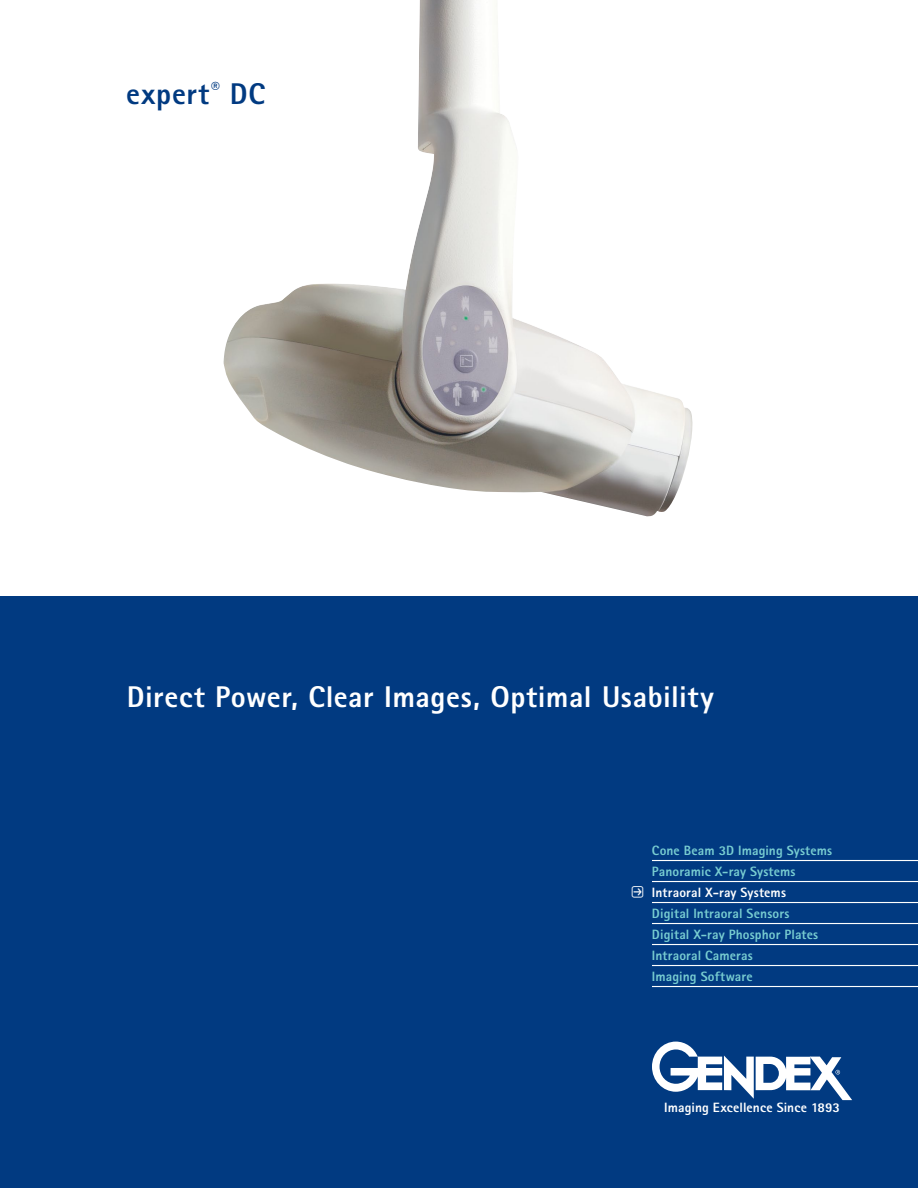
<style>
.page{position:relative;width:918px;height:1188px;background:#fff}
.page>*{position:absolute;margin:0;border:0;box-sizing:border-box;transform-origin:0 0}
.t1{font:800 30px "Rotis Sans Serif";letter-spacing:.015em;color:#fff}
.t2{font:800 30px "Rotis Sans Serif";letter-spacing:.03em;color:#013a81}
.t3{font:14.25px "Button Bonus Rounded Positive";color:#fff}
.t4{font:800 13.5px/21px "Rotis Sans Serif";letter-spacing:.01em;color:#78cdd1}
.t5{font:800 13.5px "Rotis Sans Serif";letter-spacing:.005em;color:#fff}
</style>
<div class="page">
<div style="left:0;top:597px;width:918px;height:591px;background:#013a81"></div>
<hr style="left:652px;top:860px;width:266px;height:1px;background:#fff">
<hr style="left:652px;top:881px;width:266px;height:1px;background:#fff">
<hr style="left:652px;top:902px;width:266px;height:1px;background:#fff">
<hr style="left:652px;top:923px;width:266px;height:1px;background:#fff">
<hr style="left:652px;top:944px;width:266px;height:1px;background:#fff">
<hr style="left:652px;top:965px;width:266px;height:1px;background:#fff">
<hr style="left:652px;top:986px;width:266px;height:1px;background:#fff">
<svg style="left:652px;top:1042px;width:200px;height:58px"></svg>
<img style="left:224px;top:0;width:469px;height:517px">
<h1 class="t2" style="left:126px;top:75px;width:141px">expert<sup>®</sup> DC</h1>
<h1 class="t1" style="left:127px;top:678px;width:588px">Direct Power, Clear Images, Optimal Usability</h1>
<p class="t3" style="left:630px;top:886px;width:16px">P</p>
<p class="t4" style="left:652px;top:839px;width:182px">Cone Beam 3D Imaging Systems<br>Panoramic X-ray Systems</p>
<p class="t5" style="left:652px;top:883px;width:136px">Intraoral X-ray Systems</p>
<p class="t4" style="left:652px;top:902px;width:168px">Digital Intraoral Sensors<br>Digital X-ray Phosphor Plates<br>Intraoral Cameras<br>Imaging Software</p>
<p class="t5" style="left:664px;top:1099px;width:177px">Imaging Excellence Since 1893</p>
</div>
